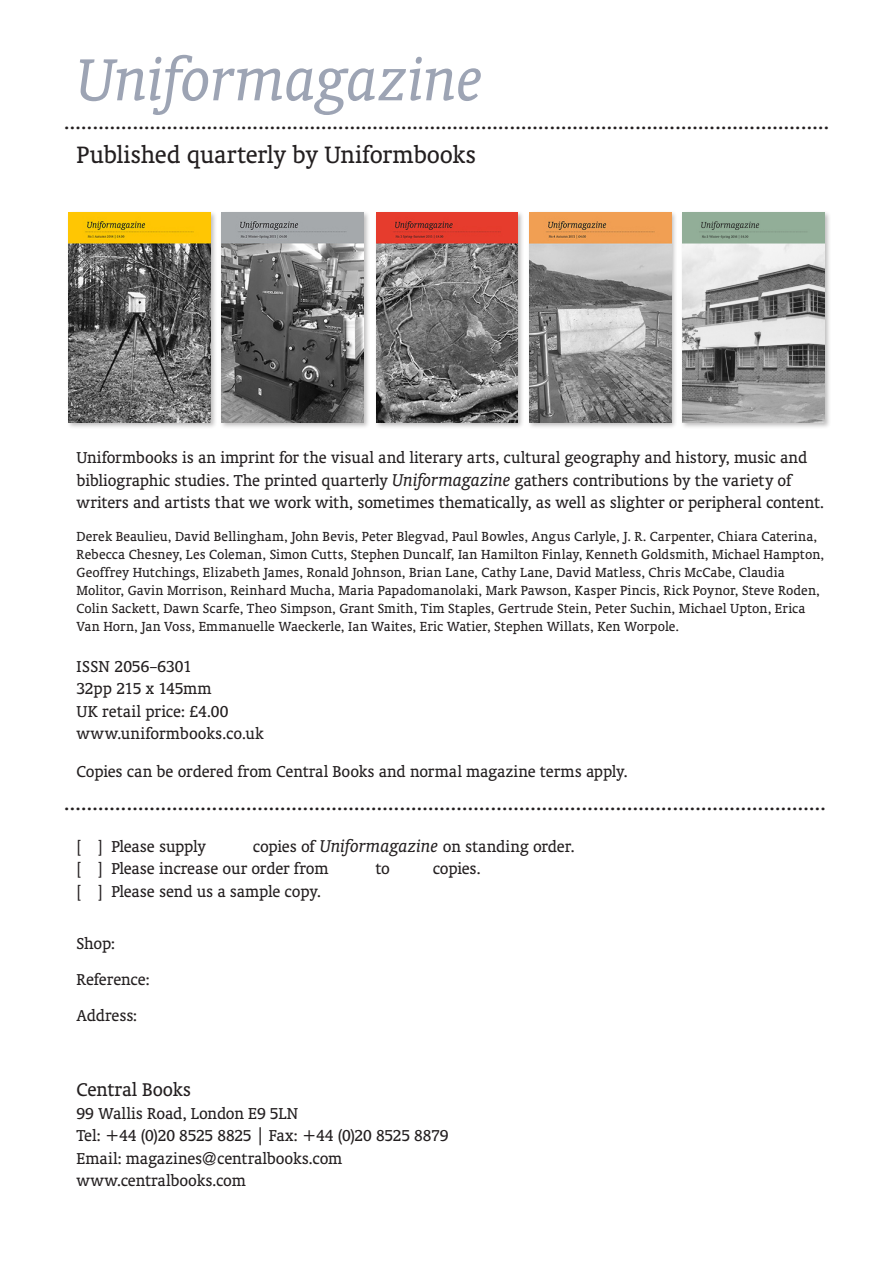
<style>
.page{position:relative;width:893px;height:1263px;background:#fff}
.page>*{position:absolute;margin:0;border:0;box-sizing:border-box;transform-origin:0 0}
.t1{font:italic 67.5px "Oranda BT";letter-spacing:-.02em;color:#9da4b4}
.t2{font:27px "Oranda BT";letter-spacing:-.01em;color:#231f20}
.t3{font:24px "Oranda BT";color:#231f20}
.t4{font:21px "Oranda BT";letter-spacing:-.01em;color:#231f20}
.t5{font:18px/22.5px "Oranda BT";letter-spacing:-.01em;color:#231f20}
.t6{font:15px/18px "Oranda BT";letter-spacing:.005em;color:#231f20}
.s1{font-style:italic;font-size:19.5px}
.s2{font-family:"Avenir"}
</style>
<div class="page">
<div style="left:66px;top:210px;width:151px;height:219px;background:#231f20;opacity:.3"></div>
<img style="left:69px;top:213px;width:141px;height:210px">
<div style="left:219px;top:210px;width:151px;height:219px;background:#231f20;opacity:.3"></div>
<img style="left:222px;top:213px;width:141px;height:210px">
<div style="left:374px;top:210px;width:150px;height:219px;background:#231f20;opacity:.3"></div>
<img style="left:376px;top:213px;width:142px;height:210px">
<div style="left:527px;top:210px;width:151px;height:219px;background:#231f20;opacity:.3"></div>
<img style="left:529px;top:213px;width:142px;height:210px">
<div style="left:680px;top:210px;width:151px;height:219px;background:#231f20;opacity:.3"></div>
<img style="left:683px;top:213px;width:141px;height:210px">
<h1 class="t1" style="left:77px;top:41px;width:407px">Uniformagazine</h1>
<h3 class="t3" style="left:64px;top:108px;width:767px">......................................................................................................................................</h3>
<h2 class="t2" style="left:77px;top:140px;width:401px">Published quarterly by Uniformbooks</h2>
<p class="t5" style="left:77px;top:446px;width:749px">Uniformbooks is an imprint for the visual and literary arts, cultural geography and history, music and bibliographic studies. The printed quarterly <span class="s1">Uniformagazine</span> gathers contributions by the variety of writers and artists that we work with, sometimes thematically, as well as slighter or peripheral content.</p>
<p class="t6" style="left:77px;top:527px;width:749px">Derek Beaulieu, David Bellingham, John Bevis, Peter Blegvad, Paul Bowles, Angus Carlyle, J. R. Carpenter, Chiara Caterina, Rebecca Chesney, Les Coleman, Simon Cutts, Stephen Duncalf, Ian Hamilton Finlay, Kenneth Goldsmith, Michael Hampton, Geoffrey Hutchings, Elizabeth James, Ronald Johnson, Brian Lane, Cathy Lane, David Matless, Chris McCabe, Claudia Molitor, Gavin Morrison, Reinhard Mucha, Maria Papadomanolaki, Mark Pawson, Kasper Pincis, Rick Poynor, Steve Roden, Colin Sackett, Dawn Scarfe, Theo Simpson, Grant Smith, Tim Staples, Gertrude Stein, Peter Suchin, Michael Upton, Erica Van Horn, Jan Voss, Emmanuelle Waeckerle, Ian Waites, Eric Watier, Stephen Willats, Ken Worpole.</p>
<p class="t5" style="left:77px;top:655px;width:189px">ISSN 2056–6301<br>32pp 215 x 145mm<br>UK retail price: £4.00 www.uniformbooks.co.uk</p>
<p class="t5" style="left:77px;top:760px;width:553px">Copies can be ordered from Central Books and normal magazine terms apply.</p>
<h3 class="t3" style="left:64px;top:789px;width:763px">......................................................................................................................................</h3>
<p class="t5" style="left:77px;top:835px;width:131px">[ ] Please supply</p>
<p class="t5" style="left:77px;top:835px;width:499px;text-indent:176px">copies of <span class="s1">Uniformagazine</span> on standing order. [ ] Please increase our order from</p>
<p class="t5" style="left:375px;top:857px;width:16px">to</p>
<p class="t5" style="left:433px;top:857px;width:49px">copies.</p>
<p class="t5" style="left:77px;top:880px;width:246px">[ ] Please send us a sample copy.</p>
<p class="t5" style="left:77px;top:926px;width:75px;line-height:36px">Shop:<br>Reference:<br>Address:</p>
<p class="t4" style="left:77px;top:1078px;width:116px">Central Books</p>
<p class="t5" style="left:77px;top:1102px;width:373px">99 Wallis Road, London E9 5LN<br>Tel: +44 (0)20 8525 8825 | Fax: +44 (0)20 8525 8879<br>Email: magazines<span class="s2">@</span>centralbooks.com www.centralbooks.com</p>
</div>
